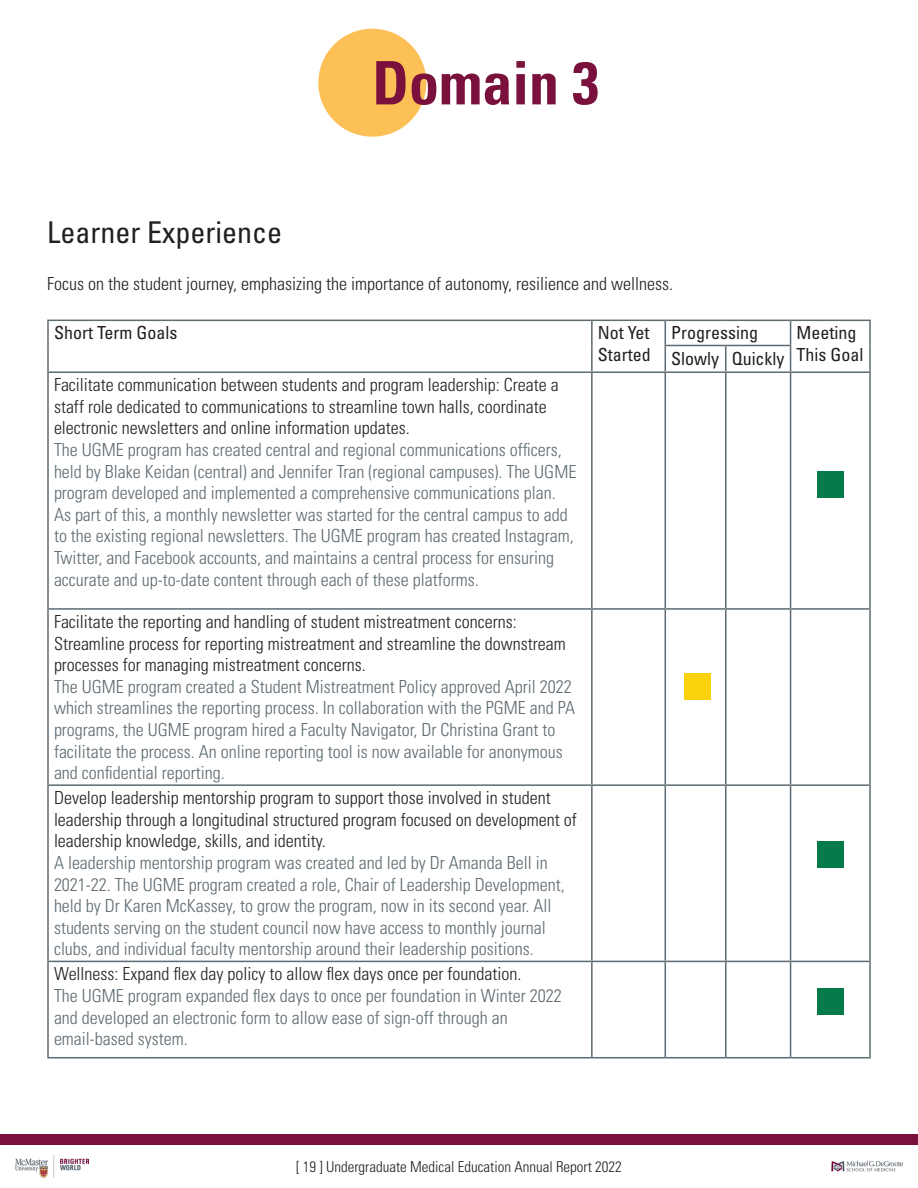
<style>
.page{position:relative;width:918px;height:1188px;background:#fff}
.page>*{position:absolute;margin:0;border:0;box-sizing:border-box;transform-origin:0 0}
.t1{font:700 condensed 60px "Univers LT Std";color:#7a113d}
.t2{font:condensed 30px "Univers LT Std";color:#231f20}
.t3{font:300 condensed 18px/21.6px "Univers LT Std";color:#5d6a71}
.t4{font:300 condensed 18px/21.6px "Univers LT Std";color:#231f20}
.t5{font:condensed 18px "Univers LT Std";color:#231f20}
.t6{font:300 condensed 15px "Univers LT Std";color:#231f20}
</style>
<div class="page">
<div style="left:0;top:1134px;width:918px;height:11px;background:#7a113d"></div>
<img style="left:15px;top:1156px;width:73px;height:21px">
<img style="left:831px;top:1160px;width:72px;height:12px">
<div style="left:318px;top:29px;width:108px;height:108px;background:#fdc056;border-radius:50%"></div>
<hr style="left:47px;top:320px;width:545px;height:1px;background:#5d6a71">
<hr style="left:47px;top:321px;width:2px;height:24px;background:#5d6a71">
<hr style="left:47px;top:345px;width:2px;height:26px;background:#5d6a71">
<hr style="left:592px;top:320px;width:73px;height:1px;background:#5d6a71">
<hr style="left:591px;top:321px;width:2px;height:24px;background:#5d6a71">
<hr style="left:591px;top:345px;width:2px;height:26px;background:#5d6a71">
<hr style="left:665px;top:320px;width:61px;height:1px;background:#5d6a71">
<hr style="left:726px;top:320px;width:65px;height:1px;background:#5d6a71">
<hr style="left:665px;top:345px;width:61px;height:1px;background:#5d6a71">
<svg style="left:665px;top:321px;width:1px;height:50px"></svg>
<hr style="left:726px;top:345px;width:65px;height:1px;background:#5d6a71">
<hr style="left:725px;top:346px;width:2px;height:25px;background:#5d6a71">
<hr style="left:791px;top:320px;width:80px;height:1px;background:#5d6a71">
<hr style="left:869px;top:321px;width:2px;height:24px;background:#5d6a71">
<svg style="left:790px;top:321px;width:1px;height:50px"></svg>
<hr style="left:869px;top:345px;width:2px;height:26px;background:#5d6a71">
<hr style="left:47px;top:371px;width:545px;height:2px;background:#5d6a71">
<hr style="left:47px;top:373px;width:2px;height:235px;background:#5d6a71">
<hr style="left:592px;top:371px;width:73px;height:2px;background:#5d6a71">
<hr style="left:591px;top:373px;width:2px;height:235px;background:#5d6a71">
<hr style="left:665px;top:371px;width:61px;height:2px;background:#5d6a71">
<hr style="left:665px;top:373px;width:1px;height:235px;background:#5d6a71">
<hr style="left:726px;top:371px;width:65px;height:2px;background:#5d6a71">
<hr style="left:725px;top:373px;width:2px;height:235px;background:#5d6a71">
<hr style="left:791px;top:371px;width:80px;height:2px;background:#5d6a71">
<hr style="left:790px;top:373px;width:1px;height:235px;background:#5d6a71">
<hr style="left:869px;top:373px;width:2px;height:235px;background:#5d6a71">
<hr style="left:47px;top:608px;width:545px;height:2px;background:#5d6a71">
<hr style="left:47px;top:610px;width:2px;height:174px;background:#5d6a71">
<hr style="left:592px;top:608px;width:73px;height:2px;background:#5d6a71">
<hr style="left:591px;top:610px;width:2px;height:174px;background:#5d6a71">
<hr style="left:665px;top:608px;width:61px;height:2px;background:#5d6a71">
<hr style="left:665px;top:610px;width:1px;height:174px;background:#5d6a71">
<hr style="left:726px;top:608px;width:65px;height:2px;background:#5d6a71">
<hr style="left:725px;top:610px;width:2px;height:174px;background:#5d6a71">
<hr style="left:791px;top:608px;width:80px;height:2px;background:#5d6a71">
<hr style="left:790px;top:610px;width:1px;height:174px;background:#5d6a71">
<hr style="left:869px;top:610px;width:2px;height:174px;background:#5d6a71">
<hr style="left:47px;top:784px;width:545px;height:2px;background:#5d6a71">
<hr style="left:47px;top:786px;width:2px;height:175px;background:#5d6a71">
<hr style="left:592px;top:784px;width:73px;height:2px;background:#5d6a71">
<hr style="left:591px;top:786px;width:2px;height:175px;background:#5d6a71">
<hr style="left:665px;top:784px;width:61px;height:2px;background:#5d6a71">
<hr style="left:665px;top:786px;width:1px;height:175px;background:#5d6a71">
<hr style="left:726px;top:784px;width:65px;height:2px;background:#5d6a71">
<hr style="left:725px;top:786px;width:2px;height:175px;background:#5d6a71">
<hr style="left:791px;top:784px;width:80px;height:2px;background:#5d6a71">
<hr style="left:790px;top:786px;width:1px;height:175px;background:#5d6a71">
<hr style="left:869px;top:786px;width:2px;height:175px;background:#5d6a71">
<hr style="left:47px;top:961px;width:545px;height:1px;background:#5d6a71">
<hr style="left:47px;top:962px;width:2px;height:95px;background:#5d6a71">
<hr style="left:47px;top:1057px;width:545px;height:1px;background:#5d6a71">
<hr style="left:592px;top:961px;width:73px;height:1px;background:#5d6a71">
<hr style="left:591px;top:962px;width:2px;height:95px;background:#5d6a71">
<hr style="left:592px;top:1057px;width:73px;height:1px;background:#5d6a71">
<hr style="left:665px;top:961px;width:61px;height:1px;background:#5d6a71">
<hr style="left:665px;top:962px;width:1px;height:95px;background:#5d6a71">
<hr style="left:665px;top:1057px;width:61px;height:1px;background:#5d6a71">
<hr style="left:726px;top:961px;width:65px;height:1px;background:#5d6a71">
<hr style="left:725px;top:962px;width:2px;height:95px;background:#5d6a71">
<hr style="left:726px;top:1057px;width:65px;height:1px;background:#5d6a71">
<hr style="left:791px;top:961px;width:80px;height:1px;background:#5d6a71">
<hr style="left:790px;top:962px;width:1px;height:95px;background:#5d6a71">
<hr style="left:869px;top:962px;width:2px;height:95px;background:#5d6a71">
<hr style="left:791px;top:1057px;width:80px;height:1px;background:#5d6a71">
<div style="left:817px;top:471px;width:27px;height:27px;background:#057b4a"></div>
<div style="left:684px;top:673px;width:27px;height:27px;background:#fcd10d"></div>
<div style="left:817px;top:841px;width:27px;height:27px;background:#057b4a"></div>
<div style="left:817px;top:988px;width:27px;height:27px;background:#057b4a"></div>
<p class="t1" style="left:372px;top:46px;width:228px">Domain 3</p>
<p class="t2" style="left:47px;top:213px;width:236px">Learner Experience</p>
<p class="t4" style="left:47px;top:273px;width:627px">Focus on the student journey, emphasizing the importance of autonomy, resilience and wellness.</p>
<p class="t5" style="left:54px;top:322px;width:125px">Short Term Goals</p>
<p class="t5" style="left:598px;top:322px;width:53px">Not Yet</p>
<p class="t5" style="left:598px;top:343px;width:55px">Started</p>
<p class="t5" style="left:671px;top:322px;width:88px">Progressing</p>
<p class="t5" style="left:797px;top:322px;width:61px">Meeting</p>
<p class="t5" style="left:671px;top:347px;width:49px">Slowly</p>
<p class="t5" style="left:732px;top:347px;width:54px">Quickly</p>
<p class="t5" style="left:797px;top:343px;width:68px">This Goal</p>
<p class="t4" style="left:54px;top:374px;width:506px">Facilitate communication between students and program leadership: Create a staff role dedicated to communications to streamline town halls, coordinate electronic newsletters and online information updates.</p>
<p class="t3" style="left:54px;top:439px;width:524px">The UGME program has created central and regional communications officers, held by Blake Keidan (central) and Jennifer Tran (regional campuses). The UGME program developed and implemented a comprehensive communications plan.<br>As part of this, a monthly newsletter was started for the central campus to add to the existing regional newsletters. The UGME program has created Instagram, Twitter, and Facebook accounts, and maintains a central process for ensuring accurate and up-to-date content through each of these platforms.</p>
<p class="t4" style="left:54px;top:611px;width:513px">Facilitate the reporting and handling of student mistreatment concerns:<br>Streamline process for reporting mistreatment and streamline the downstream processes for managing mistreatment concerns.</p>
<p class="t3" style="left:54px;top:676px;width:523px">The UGME program created a Student Mistreatment Policy approved April 2022 which streamlines the reporting process. In collaboration with the PGME and PA programs, the UGME program hired a Faculty Navigator, Dr Christina Grant to facilitate the process. An online reporting tool is now available for anonymous and confidential reporting.</p>
<p class="t4" style="left:54px;top:787px;width:524px">Develop leadership mentorship program to support those involved in student leadership through a longitudinal structured program focused on development of leadership knowledge, skills, and identity.</p>
<p class="t3" style="left:54px;top:852px;width:512px">A leadership mentorship program was created and led by Dr Amanda Bell in 2021-22. The UGME program created a role, Chair of Leadership Development, held by Dr Karen McKassey, to grow the program, now in its second year. All students serving on the student council now have access to monthly journal clubs, and individual faculty mentorship around their leadership positions.</p>
<p class="t4" style="left:54px;top:963px;width:469px">Wellness: Expand flex day policy to allow flex days once per foundation.</p>
<p class="t3" style="left:54px;top:985px;width:509px">The UGME program expanded flex days to once per foundation in Winter 2022 and developed an electronic form to allow ease of sign-off through an email-based system.</p>
<p class="t6" style="left:296px;top:1158px;width:327px">[ 19 ] Undergraduate Medical Education Annual Report 2022</p>
</div>
